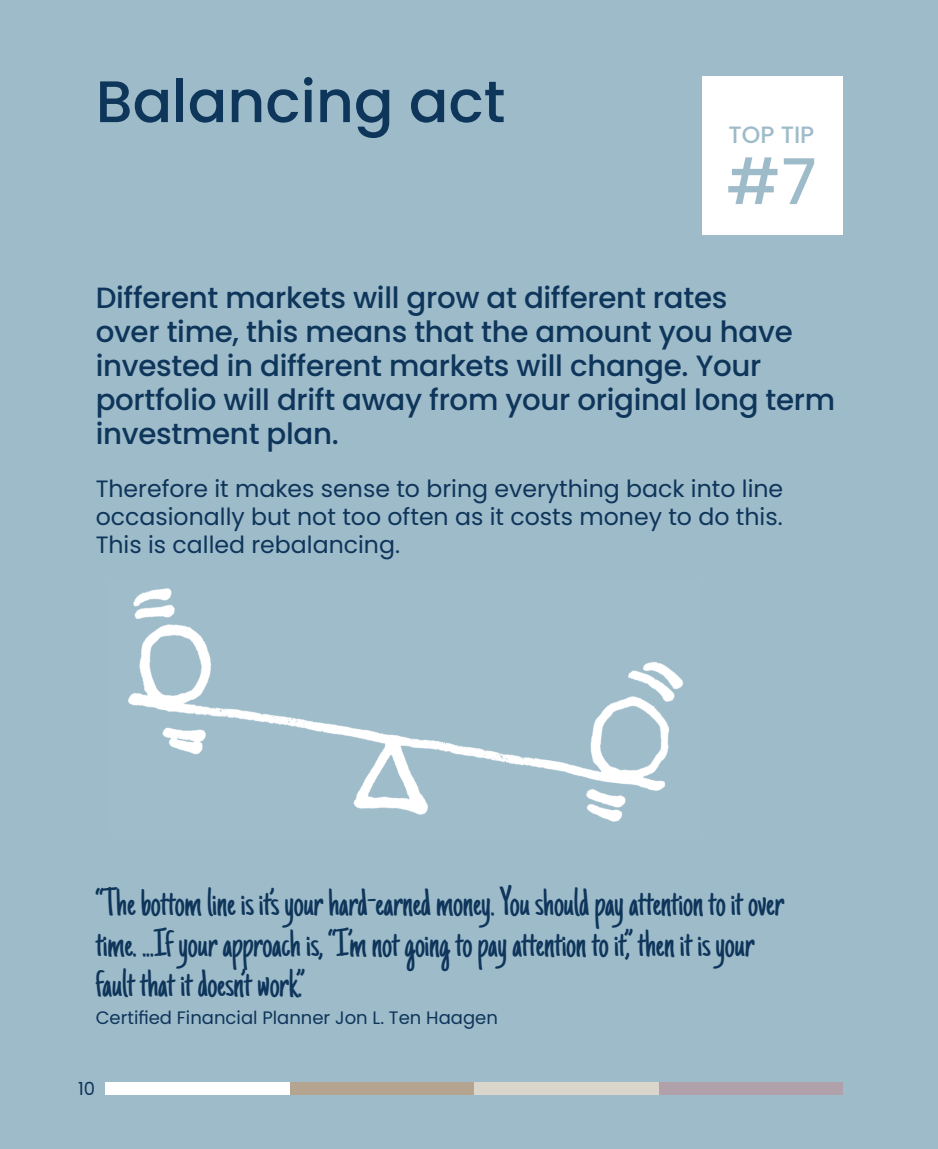
<style>
.page{position:relative;width:938px;height:1149px;background:#fff}
.page>*{position:absolute;margin:0;border:0;box-sizing:border-box;transform-origin:0 0}
.t1{font:500 63px "Poppins";color:#9ebbca}
.t2{font:500 58.5px "Poppins";color:#0e355a}
.t3{font:40.5px/40.5px "Just Another Hand";letter-spacing:-.01em;color:#0e355a}
.t4{font:500 29.25px/33.8px "Poppins";letter-spacing:-.01em;color:#0e355a}
.t5{font:23.62px/28.3px "Poppins";color:#0e355a;text-align:justify}
.t6{font:500 23.62px "Poppins";color:#9ebbca}
.t7{font:18px "Poppins";color:#0e355a}
</style>
<div class="page">
<div style="left:0;top:0;width:938px;height:1148px;background:#9ebbca"></div>
<div style="left:701px;top:77px;width:141px;height:158px;background:#fff"></div>
<img style="left:128px;top:588px;width:556px;height:234px">
<div style="left:658px;top:1082px;width:184px;height:12px;background:#b0a1ab"></div>
<div style="left:474px;top:1082px;width:184px;height:12px;background:#dad6cc"></div>
<div style="left:290px;top:1082px;width:184px;height:12px;background:#b4a490"></div>
<div style="left:105px;top:1082px;width:185px;height:12px;background:#fff"></div>
<h2 class="t2" style="left:96px;top:68px;width:411px">Balancing act</h2>
<p class="t6" style="left:728px;top:121px;width:87px">TOP TIP</p>
<h1 class="t1" style="left:726px;top:145px;width:92px">#7</h1>
<p class="t4" style="left:96px;top:281px;width:741px">Different markets will grow at different rates<br>over time, this means that the amount you have invested in different markets will change. Your portfolio will drift away from your original long term investment plan.</p>
<p class="t5" style="left:96px;top:474px;width:689px">Therefore it makes sense to bring everything back into line occasionally but not too often as it costs money to do this.<br>This is called rebalancing.</p>
<h3 class="t3" style="left:96px;top:883px;width:690px">“The bottom line is it’s your hard-earned money. You should pay attention to it over time. ...If your approach is, “I’m not going to pay attention to it,” then it is your fault that it doesn’t work.”</h3>
<p class="t7" style="left:96px;top:1007px;width:403px">Certified Financial Planner Jon L. Ten Haagen</p>
<p class="t7" style="left:78px;top:1077px;width:19px">10</p>
</div>
